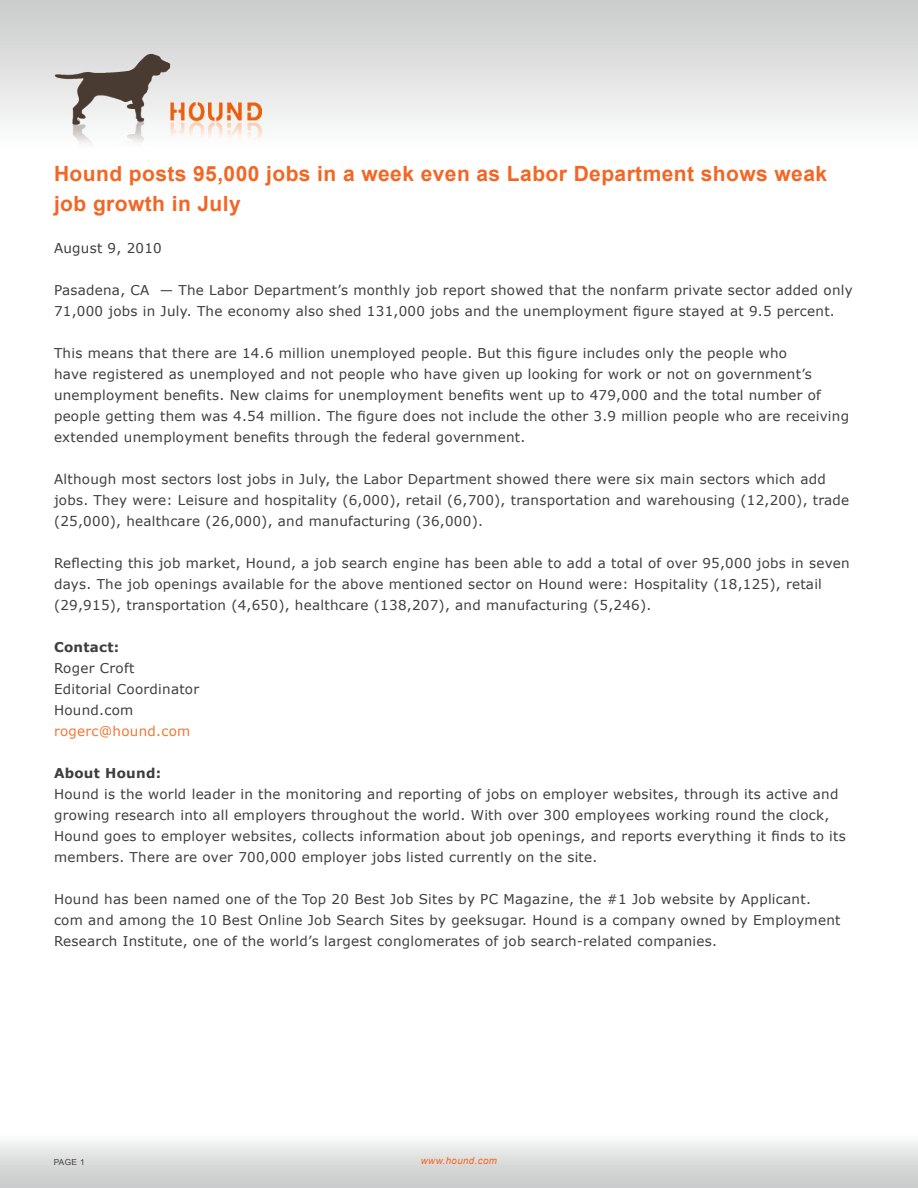
<style>
.page{position:relative;width:918px;height:1188px;background:#fff}
.page>*{position:absolute;margin:0;border:0;box-sizing:border-box;transform-origin:0 0}
.Heading{font:700 21px/30px "Arial";letter-spacing:.02em;color:#f36623}
.Body_Text{font:13.5px/21px "Verdana";letter-spacing:.02em;color:#3e3e3f}
.Body_Text-2{font:700 13.5px "Verdana";letter-spacing:.02em;color:#3e3e3f}
.Body_Text-3{font:13.5px "Verdana";letter-spacing:.02em;color:#f37533}
.t1{font:italic 9.75px "Arial";letter-spacing:.04em;color:#f36623}
.t2{font:8.25px "Arial";color:#3e3e3f}
</style>
<div class="page">
<div style="left:0;top:1134px;width:918px;height:54px;background:linear-gradient(to bottom,#f9f9f9,#c6c7c7)"></div>
<div style="left:0;top:0;width:918px;height:148px;background:linear-gradient(to bottom,#c9caca,#fcfdfd)"></div>
<img style="left:54px;top:54px;width:208px;height:94px">
<svg style="left:81px;top:1159px;width:2px;height:6px"></svg>
<p class="Heading" style="left:54px;top:160px;width:775px">Hound posts 95,000 jobs in a week even as Labor Department shows weak job growth in July</p>
<p class="Body_Text" style="left:54px;top:238px;width:109px">August 9, 2010</p>
<p class="Body_Text" style="left:54px;top:280px;width:800px">Pasadena, CA — The Labor Department’s monthly job report showed that the nonfarm private sector added only<br>71,000 jobs in July. The economy also shed 131,000 jobs and the unemployment figure stayed at 9.5 percent.</p>
<p class="Body_Text" style="left:54px;top:343px;width:797px">This means that there are 14.6 million unemployed people. But this figure includes only the people who<br>have registered as unemployed and not people who have given up looking for work or not on government’s unemployment benefits. New claims for unemployment benefits went up to 479,000 and the total number of people getting them was 4.54 million. The figure does not include the other 3.9 million people who are receiving extended unemployment benefits through the federal government.</p>
<p class="Body_Text" style="left:54px;top:469px;width:797px">Although most sectors lost jobs in July, the Labor Department showed there were six main sectors which add jobs. They were: Leisure and hospitality (6,000), retail (6,700), transportation and warehousing (12,200), trade (25,000), healthcare (26,000), and manufacturing (36,000).</p>
<p class="Body_Text" style="left:54px;top:553px;width:797px">Reflecting this job market, Hound, a job search engine has been able to add a total of over 95,000 jobs in seven days. The job openings available for the above mentioned sector on Hound were: Hospitality (18,125), retail (29,915), transportation (4,650), healthcare (138,207), and manufacturing (5,246).</p>
<p class="Body_Text-2" style="left:54px;top:639px;width:67px">Contact:</p>
<p class="Body_Text" style="left:54px;top:658px;width:82px">Roger Croft</p>
<p class="Body_Text" style="left:54px;top:679px;width:147px">Editorial Coordinator</p>
<p class="Body_Text" style="left:54px;top:700px;width:81px">Hound.com</p>
<p class="Body_Text-3" style="left:54px;top:723px;width:138px">rogerc@hound.com</p>
<p class="Body_Text-2" style="left:54px;top:765px;width:109px">About Hound:</p>
<p class="Body_Text" style="left:54px;top:784px;width:793px">Hound is the world leader in the monitoring and reporting of jobs on employer websites, through its active and growing research into all employers throughout the world. With over 300 employees working round the clock, Hound goes to employer websites, collects information about job openings, and reports everything it finds to its members. There are over 700,000 employer jobs listed currently on the site.</p>
<p class="Body_Text" style="left:54px;top:889px;width:788px">Hound has been named one of the Top 20 Best Job Sites by PC Magazine, the #1 Job website by Applicant. com and among the 10 Best Online Job Search Sites by geeksugar. Hound is a company owned by Employment<br>Research Institute, one of the world’s largest conglomerates of job search-related companies.</p>
<p class="t2" style="left:54px;top:1157px;width:25px">PAGE</p>
<p class="t1" style="left:421px;top:1154px;width:78px">www.hound.com</p>
</div>
